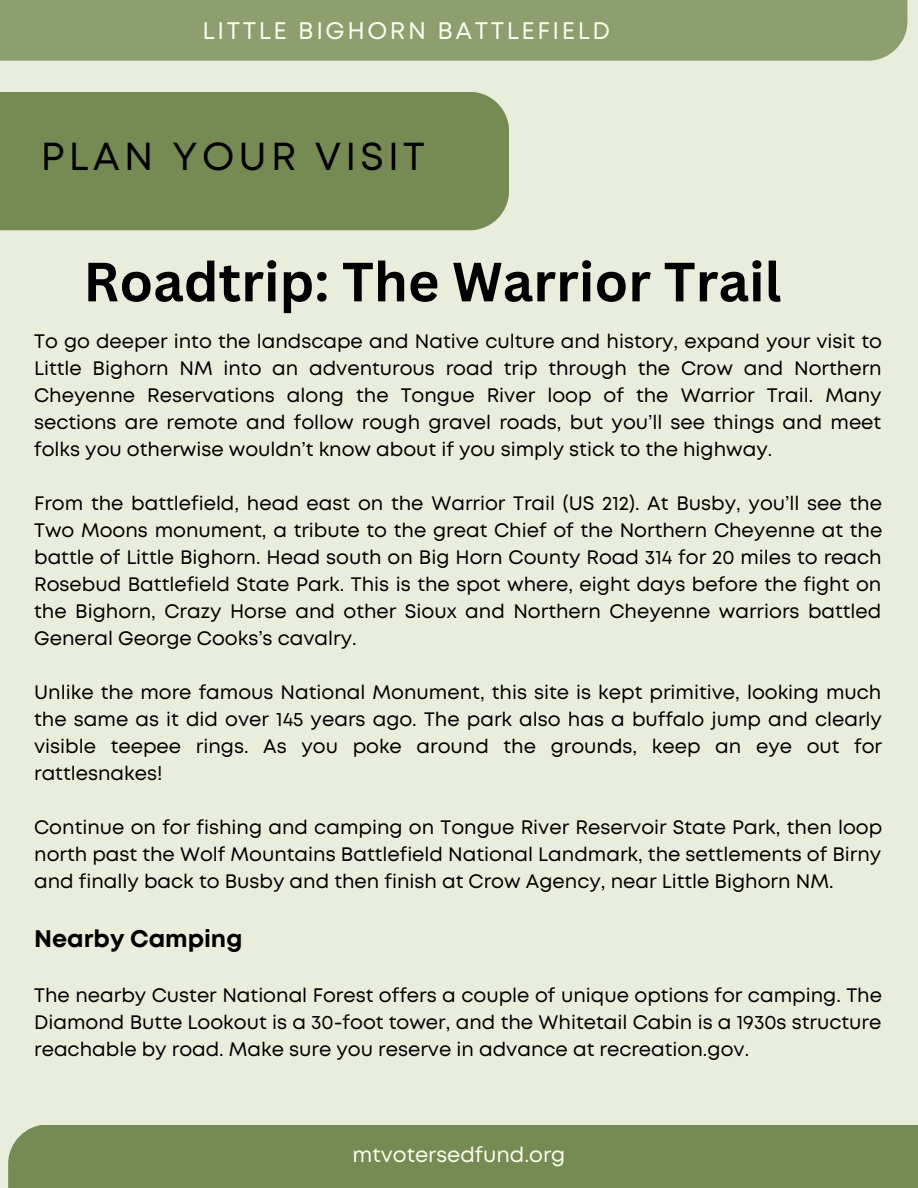
<style>
.page{position:relative;width:918px;height:1188px;background:#e9eddb}
.page>*{position:absolute;margin:0;border:0;box-sizing:border-box;transform-origin:0 0}
.t1{font:700 54px "Canva Sans";color:#000}
.t2{font:39px "Mont";letter-spacing:.11em;color:#000}
.t3{font:24px "Mont";letter-spacing:.11em;color:#fbffed}
.t4{font:700 24px "Mont";color:#000}
.t5{font:21px "Mont";color:#fbffed}
.t6{font:19.5px/27px "Mont";color:#000;text-align:justify}
</style>
<div class="page">
<div style="left:0;top:92px;width:509px;height:138px;background:#768b54"></div>
<div style="left:8px;top:1125px;width:910px;height:63px;background:#768b54"></div>
<div style="left:0;top:0;width:907px;height:61px;background:#8d9e6f"></div>
<p class="t3" style="left:203px;top:22px;width:409px">LITTLE BIGHORN BATTLEFIELD</p>
<p class="t2" style="left:41px;top:141px;width:386px">PLAN YOUR VISIT</p>
<p class="t1" style="left:83px;top:244px;width:700px">Roadtrip: The Warrior Trail</p>
<p class="t6" style="left:34px;top:330px;width:849px">To go deeper into the landscape and Native culture and history, expand your visit to Little Bighorn NM into an adventurous road trip through the Crow and Northern Cheyenne Reservations along the Tongue River loop of the Warrior Trail. Many sections are remote and follow rough gravel roads, but you’ll see things and meet folks you otherwise wouldn’t know about if you simply stick to the highway.</p>
<p class="t6" style="left:34px;top:492px;width:850px">From the battlefield, head east on the Warrior Trail (US 212). At Busby, you’ll see the Two Moons monument, a tribute to the great Chief of the Northern Cheyenne at the battle of Little Bighorn. Head south on Big Horn County Road 314 for 20 miles to reach Rosebud Battlefield State Park. This is the spot where, eight days before the fight on the Bighorn, Crazy Horse and other Sioux and Northern Cheyenne warriors battled General George Cooks’s cavalry.</p>
<p class="t6" style="left:34px;top:681px;width:849px">Unlike the more famous National Monument, this site is kept primitive, looking much the same as it did over 145 years ago. The park also has a buffalo jump and clearly visible teepee rings. As you poke around the grounds, keep an eye out for rattlesnakes!</p>
<p class="t6" style="left:34px;top:816px;width:850px">Continue on for fishing and camping on Tongue River Reservoir State Park, then loop north past the Wolf Mountains Battlefield National Landmark, the settlements of Birny and finally back to Busby and then finish at Crow Agency, near Little Bighorn NM.</p>
<p class="t4" style="left:34px;top:929px;width:210px">Nearby Camping</p>
<p class="t6" style="left:34px;top:983px;width:849px">The nearby Custer National Forest offers a couple of unique options for camping. The Diamond Butte Lookout is a 30-foot tower, and the Whitetail Cabin is a 1930s structure reachable by road. Make sure you reserve in advance at recreation.gov.</p>
<p class="t5" style="left:353px;top:1147px;width:214px">mtvotersedfund.org</p>
</div>
